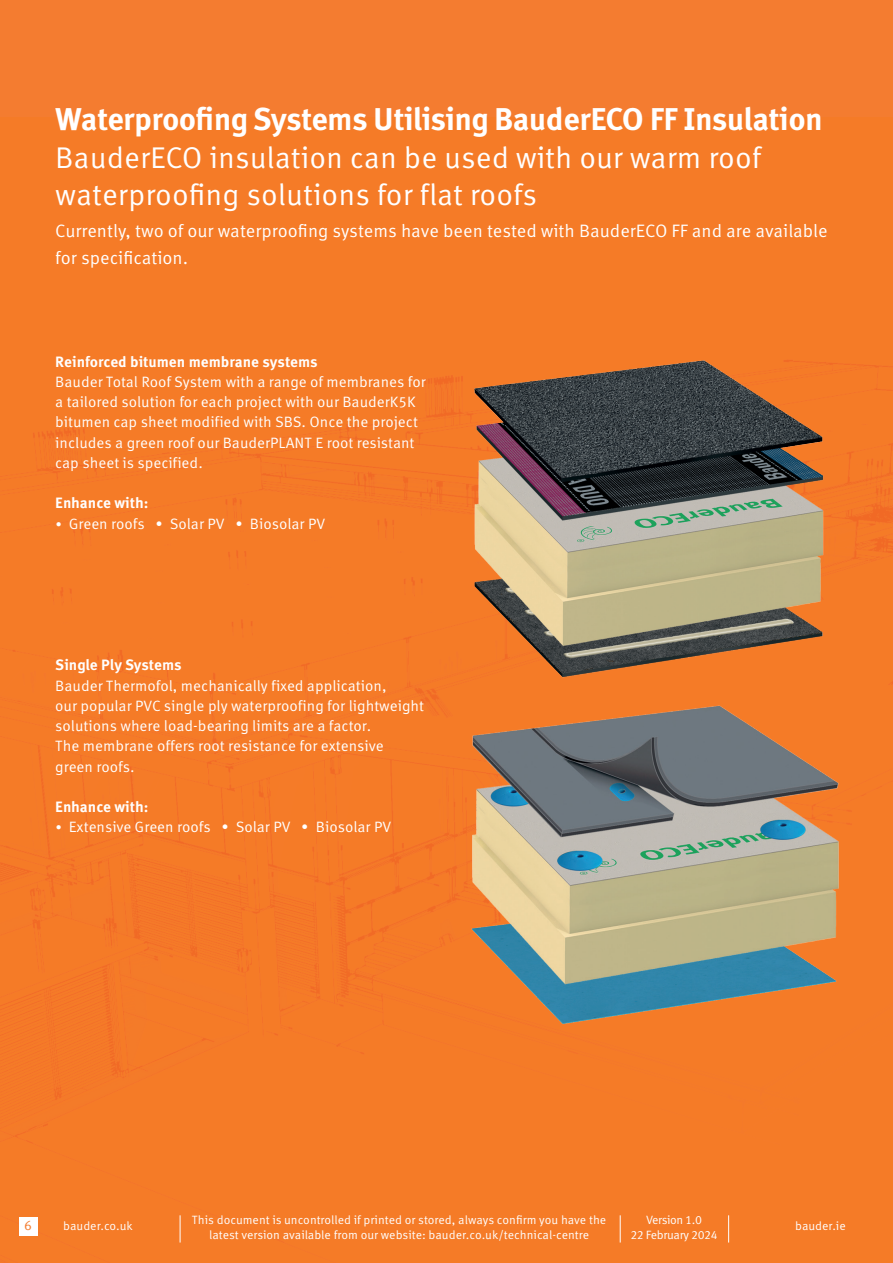
<style>
.page{position:relative;width:893px;height:1263px;background:#f57b27}
.page>*{position:absolute;margin:0;border:0;box-sizing:border-box;transform-origin:0 0}
.t1{font:700 31.5px "Meta Correspondence Pro";letter-spacing:-.02em;color:#fff}
.t2{font:30px/37.5px "Meta Correspondence Pro";color:#fff}
.t3{font:18px/27px "Meta Correspondence Pro";color:#fff}
.t4{font:15px/20.2px "Meta Correspondence Pro";color:#fff}
.t5{font:700 15px "Meta Correspondence Pro";color:#fff}
.t6{font:13.5px "Meta Correspondence Pro";color:#f47c30}
.t7{font:12px/14.4px "Meta Correspondence Pro";letter-spacing:-.005em;color:#fff;text-align:center}
.t8{font:12px/14.4px "Meta Correspondence Pro";letter-spacing:-.03em;color:#fff;text-align:center}
.s1{font-size:13.5px}
</style>
<div class="page">
<img style="left:0;top:363px;width:893px;height:880px">
<svg style="left:620px;top:1215px;width:1px;height:27px"></svg>
<svg style="left:180px;top:1215px;width:1px;height:27px"></svg>
<svg style="left:728px;top:1215px;width:1px;height:27px"></svg>
<div style="left:19px;top:1217px;width:18px;height:19px;background:#fff"></div>
<img style="left:463px;top:360px;width:374px;height:334px">
<img style="left:446px;top:694px;width:400px;height:345px">
<h1 class="t1" style="left:55px;top:95px;width:769px">Waterproofing Systems Utilising BauderECO FF Insulation</h1>
<h2 class="t2" style="left:55px;top:137px;width:707px">BauderECO insulation can be used with our warm roof waterproofing solutions for flat roofs</h2>
<p class="t3" style="left:55px;top:216px;width:774px">Currently, two of our waterproofing systems have been tested with BauderECO FF and are available for specification.</p>
<p class="t5" style="left:55px;top:349px;width:264px">Reinforced bitumen membrane systems</p>
<p class="t4" style="left:55px;top:370px;width:372px">Bauder Total Roof System with a range of membranes for a tailored solution for each project with our BauderK5K bitumen cap sheet modified with SBS. Once the project includes a green roof our BauderPLANT E root resistant cap sheet is specified.</p>
<p class="t5" style="left:55px;top:491px;width:95px">Enhance with:</p>
<p class="t4" style="left:55px;top:512px;width:271px"><span class="s1">•</span> Green roofs • Solar PV • Biosolar PV</p>
<p class="t5" style="left:55px;top:653px;width:128px">Single Ply Systems</p>
<p class="t4" style="left:55px;top:674px;width:370px">Bauder Thermofol, mechanically fixed application,<br>our popular PVC single ply waterproofing for lightweight solutions where load-bearing limits are a factor.<br>The membrane offers root resistance for extensive green roofs.</p>
<p class="t5" style="left:55px;top:795px;width:95px">Enhance with:</p>
<p class="t4" style="left:55px;top:816px;width:337px"><span class="s1">•</span> Extensive Green roofs • Solar PV • Biosolar PV</p>
<p class="t6" style="left:24px;top:1215px;width:9px">6</p>
<p class="t7" style="left:192px;top:1212px;width:416px">This document is uncontrolled if printed or stored, always confirm you have the latest version available from our website: bauder.co.uk/technical-centre</p>
<p class="t8" style="left:630px;top:1212px;width:89px">Version 1.0<br>22 February 2024</p>
<p class="t7" style="left:63px;top:1218px;width:71px">bauder.co.uk</p>
<p class="t7" style="left:795px;top:1218px;width:52px">bauder.ie</p>
</div>
